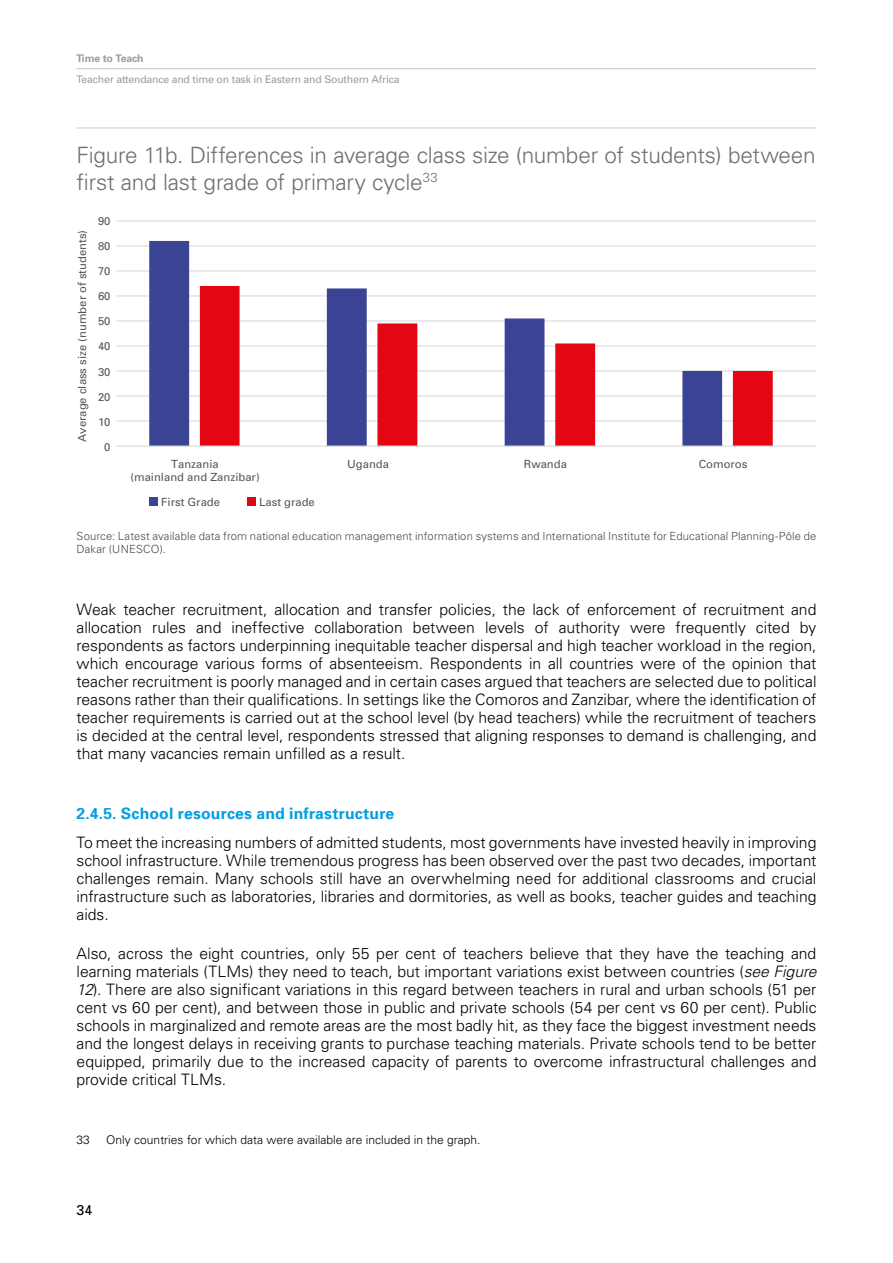
<style>
.page{position:relative;width:893px;height:1263px;background:#fff}
.page>*{position:absolute;margin:0;border:0;box-sizing:border-box;transform-origin:0 0}
.t1{font:300 22.5px/27px "Univers";letter-spacing:-.01em;color:#706f6f}
.t2{font:300 15.75px/18px "Univers";letter-spacing:-.005em;color:#000;text-align:justify}
.t3{font:700 15.75px "Univers";letter-spacing:.01em;color:#009fe3}
.t4{font:14.25px "Univers";color:#000}
.t5{font:300 12px "Univers";color:#000}
.t6{font:300 11.25px/13.5px "Univers";letter-spacing:.01em;color:#4a4a49}
.t7{font:11.25px/13.5px "Univers";color:#575756;text-align:center}
.t8{font:10.5px "Univers";letter-spacing:-.02em;color:#9d9d9c}
.t9{font:700 10.5px "Univers";letter-spacing:-.02em;color:#9d9d9c}
.s1{font-style:italic}
</style>
<div class="page">
<hr style="left:77px;top:68px;width:739px;height:1px;background:#c6c6c6">
<hr style="left:77px;top:127px;width:739px;height:2px;background:#dadada">
<hr style="left:116px;top:420px;width:700px;height:1px;background:#dadada">
<hr style="left:116px;top:395px;width:700px;height:1px;background:#dadada">
<hr style="left:116px;top:370px;width:700px;height:1px;background:#dadada">
<hr style="left:116px;top:345px;width:700px;height:1px;background:#dadada">
<hr style="left:116px;top:320px;width:700px;height:1px;background:#dadada">
<hr style="left:116px;top:295px;width:700px;height:1px;background:#dadada">
<hr style="left:116px;top:270px;width:700px;height:1px;background:#dadada">
<hr style="left:116px;top:245px;width:700px;height:1px;background:#dadada">
<hr style="left:116px;top:220px;width:700px;height:1px;background:#dadada">
<svg style="left:149px;top:241px;width:573px;height:204px"></svg>
<svg style="left:200px;top:286px;width:573px;height:159px"></svg>
<hr style="left:116px;top:445px;width:700px;height:2px;background:#dadada">
<div style="left:150px;top:497px;width:8px;height:8px;background:#3b4395"></div>
<div style="left:247px;top:497px;width:9px;height:8px;background:#e30613"></div>
<p class="t9" style="left:77px;top:51px;width:68px">Time to Teach</p>
<p class="t8" style="left:77px;top:73px;width:325px">Teacher attendance and time on task in Eastern and Southern Africa</p>
<h1 class="t1" style="left:77px;top:141px;width:741px">Figure 11b. Differences in average class size (number of students) between first and last grade of primary cycle<sup>33</sup></h1>
<p class="t7" style="left:75px;top:442px;width:213px;rotate:-90deg">Average class size (number of students)</p>
<p class="t7" style="left:98px;top:214px;width:14px">90</p>
<p class="t7" style="left:98px;top:239px;width:14px">80</p>
<p class="t7" style="left:98px;top:264px;width:14px">70</p>
<p class="t7" style="left:98px;top:289px;width:14px">60</p>
<p class="t7" style="left:98px;top:314px;width:14px">50</p>
<p class="t7" style="left:98px;top:339px;width:14px">40</p>
<p class="t7" style="left:98px;top:365px;width:14px">30</p>
<p class="t7" style="left:98px;top:390px;width:14px">20</p>
<p class="t7" style="left:98px;top:415px;width:14px">10</p>
<p class="t7" style="left:104px;top:440px;width:8px">0</p>
<p class="t7" style="left:130px;top:457px;width:131px">Tanzania<br>(mainland and Zanzibar)</p>
<p class="t7" style="left:347px;top:457px;width:43px">Uganda</p>
<p class="t7" style="left:524px;top:457px;width:45px">Rwanda</p>
<p class="t7" style="left:699px;top:457px;width:50px">Comoros</p>
<p class="t7" style="left:161px;top:495px;width:60px">First Grade</p>
<p class="t7" style="left:259px;top:495px;width:57px">Last grade</p>
<p class="t6" style="left:77px;top:528px;width:741px">Source: Latest available data from national education management information systems and International Institute for Educational Planning-Pôle de<br>Dakar (UNESCO).</p>
<p class="t2" style="left:77px;top:600px;width:741px">Weak teacher recruitment, allocation and transfer policies, the lack of enforcement of recruitment and allocation rules and ineffective collaboration between levels of authority were frequently cited by respondents as factors underpinning inequitable teacher dispersal and high teacher workload in the region, which encourage various forms of absenteeism. Respondents in all countries were of the opinion that teacher recruitment is poorly managed and in certain cases argued that teachers are selected due to political reasons rather than their qualifications. In settings like the Comoros and Zanzibar, where the identification of teacher requirements is carried out at the school level (by head teachers) while the recruitment of teachers is decided at the central level, respondents stressed that aligning responses to demand is challenging, and that many vacancies remain unfilled as a result.</p>
<p class="t3" style="left:77px;top:804px;width:319px">2.4.5. School resources and infrastructure</p>
<p class="t2" style="left:77px;top:833px;width:741px">To meet the increasing numbers of admitted students, most governments have invested heavily in improving school infrastructure. While tremendous progress has been observed over the past two decades, important challenges remain. Many schools still have an overwhelming need for additional classrooms and crucial infrastructure such as laboratories, libraries and dormitories, as well as books, teacher guides and teaching aids.</p>
<p class="t2" style="left:77px;top:944px;width:741px">Also, across the eight countries, only 55 per cent of teachers believe that they have the teaching and learning materials (TLMs) they need to teach, but important variations exist between countries (<span class="s1">see Figure 12</span>). There are also significant variations in this regard between teachers in rural and urban schools (51 per cent vs 60 per cent), and between those in public and private schools (54 per cent vs 60 per cent). Public schools in marginalized and remote areas are the most badly hit, as they face the biggest investment needs and the longest delays in receiving grants to purchase teaching materials. Private schools tend to be better equipped, primarily due to the increased capacity of parents to overcome infrastructural challenges and provide critical TLMs.</p>
<p class="t5" style="left:77px;top:1132px;width:15px">33</p>
<p class="t5" style="left:106px;top:1132px;width:376px">Only countries for which data were available are included in the graph.</p>
<p class="t4" style="left:77px;top:1201px;width:17px">34</p>
</div>
